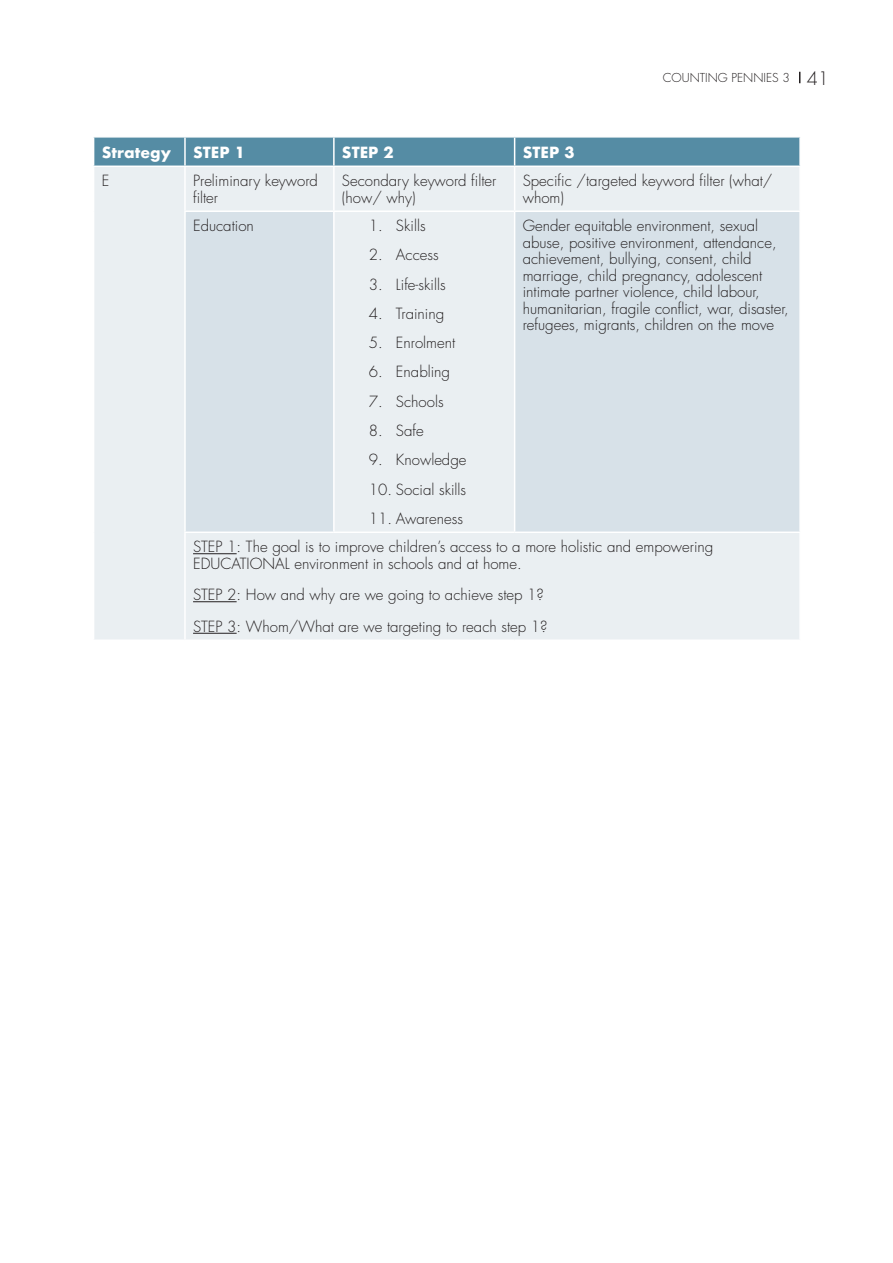
<style>
.page{position:relative;width:893px;height:1263px;background:#fff}
.page>*{position:absolute;margin:0;border:0;box-sizing:border-box;transform-origin:0 0}
.t1{font:300 15px/16.5px "Futura";color:#231f20}
.t2{font:700 15px "Futura";color:#fff}
.t3{font:300 12px "Futura";color:#231f20}
.s1{font-size:18px}
</style>
<div class="page">
<div style="left:94px;top:167px;width:705px;height:472px;background:#eaeff2"></div>
<svg style="left:186px;top:212px;width:613px;height:319px;background:#dce5ea"></svg>
<svg style="left:93px;top:137px;width:707px;height:29px;background:#5c90a7"></svg>
<hr style="left:799px;top:138px;width:2px;height:28px;background:#fff">
<hr style="left:184px;top:533px;width:2px;height:106px;background:#fff">
<hr style="left:515px;top:531px;width:286px;height:2px;background:#fff">
<hr style="left:184px;top:167px;width:2px;height:43px;background:#fff">
<hr style="left:333px;top:167px;width:2px;height:43px;background:#fff">
<hr style="left:514px;top:167px;width:1px;height:43px;background:#fff">
<hr style="left:515px;top:210px;width:286px;height:2px;background:#fff">
<hr style="left:184px;top:210px;width:150px;height:2px;background:#fff">
<hr style="left:184px;top:212px;width:2px;height:319px;background:#fff">
<hr style="left:184px;top:531px;width:150px;height:2px;background:#fff">
<hr style="left:334px;top:210px;width:181px;height:2px;background:#fff">
<hr style="left:333px;top:212px;width:2px;height:319px;background:#fff">
<hr style="left:514px;top:212px;width:1px;height:319px;background:#fff">
<hr style="left:334px;top:531px;width:181px;height:2px;background:#fff">
<hr style="left:193px;top:553px;width:44px;height:1px;background:#231f20">
<hr style="left:193px;top:601px;width:44px;height:1px;background:#231f20">
<hr style="left:193px;top:633px;width:44px;height:1px;background:#231f20">
<p class="t3" style="left:663px;top:70px;width:168px">COUNTING PENNIES 3 <span class="s1">41</span></p>
<p class="t2" style="left:102px;top:141px;width:71px">Strategy</p>
<p class="t2" style="left:193px;top:141px;width:53px">STEP 1</p>
<p class="t2" style="left:342px;top:141px;width:53px">STEP 2</p>
<p class="t2" style="left:523px;top:141px;width:53px">STEP 3</p>
<p class="t1" style="left:102px;top:173px;width:9px">E</p>
<p class="t1" style="left:193px;top:173px;width:126px">Preliminary keyword filter</p>
<p class="t1" style="left:342px;top:173px;width:156px">Secondary keyword filter (how/ why)</p>
<p class="t1" style="left:523px;top:173px;width:251px">Specific /targeted keyword filter (what/ whom)</p>
<p class="t1" style="left:193px;top:218px;width:62px">Education</p>
<p class="t1" style="left:369px;top:218px;width:58px">1. Skills</p>
<p class="t1" style="left:369px;top:247px;width:71px">2. Access</p>
<p class="t1" style="left:369px;top:276px;width:78px">3. Life-skills</p>
<p class="t1" style="left:369px;top:306px;width:77px">4. Training</p>
<p class="t1" style="left:369px;top:335px;width:88px">5. Enrolment</p>
<p class="t1" style="left:369px;top:364px;width:83px">6. Enabling</p>
<p class="t1" style="left:369px;top:393px;width:76px">7. Schools</p>
<p class="t1" style="left:369px;top:423px;width:56px">8. Safe</p>
<p class="t1" style="left:369px;top:452px;width:99px">9. Knowledge</p>
<p class="t1" style="left:369px;top:481px;width:99px">10. Social skills</p>
<p class="t1" style="left:369px;top:510px;width:96px">11. Awareness</p>
<p class="t1" style="left:523px;top:218px;width:268px">Gender equitable environment, sexual abuse, positive environment, attendance, achievement, bullying, consent, child marriage, child pregnancy, adolescent intimate partner violence, child labour, humanitarian, fragile conflict, war, disaster, refugees, migrants, children on the move</p>
<p class="t1" style="left:193px;top:539px;width:522px">STEP 1: The goal is to improve children’s access to a more holistic and empowering<br>EDUCATIONAL environment in schools and at home.</p>
<p class="t1" style="left:193px;top:587px;width:352px">STEP 2: How and why are we going to achieve step 1?</p>
<p class="t1" style="left:193px;top:618px;width:356px">STEP 3: Whom/What are we targeting to reach step 1?</p>
</div>
